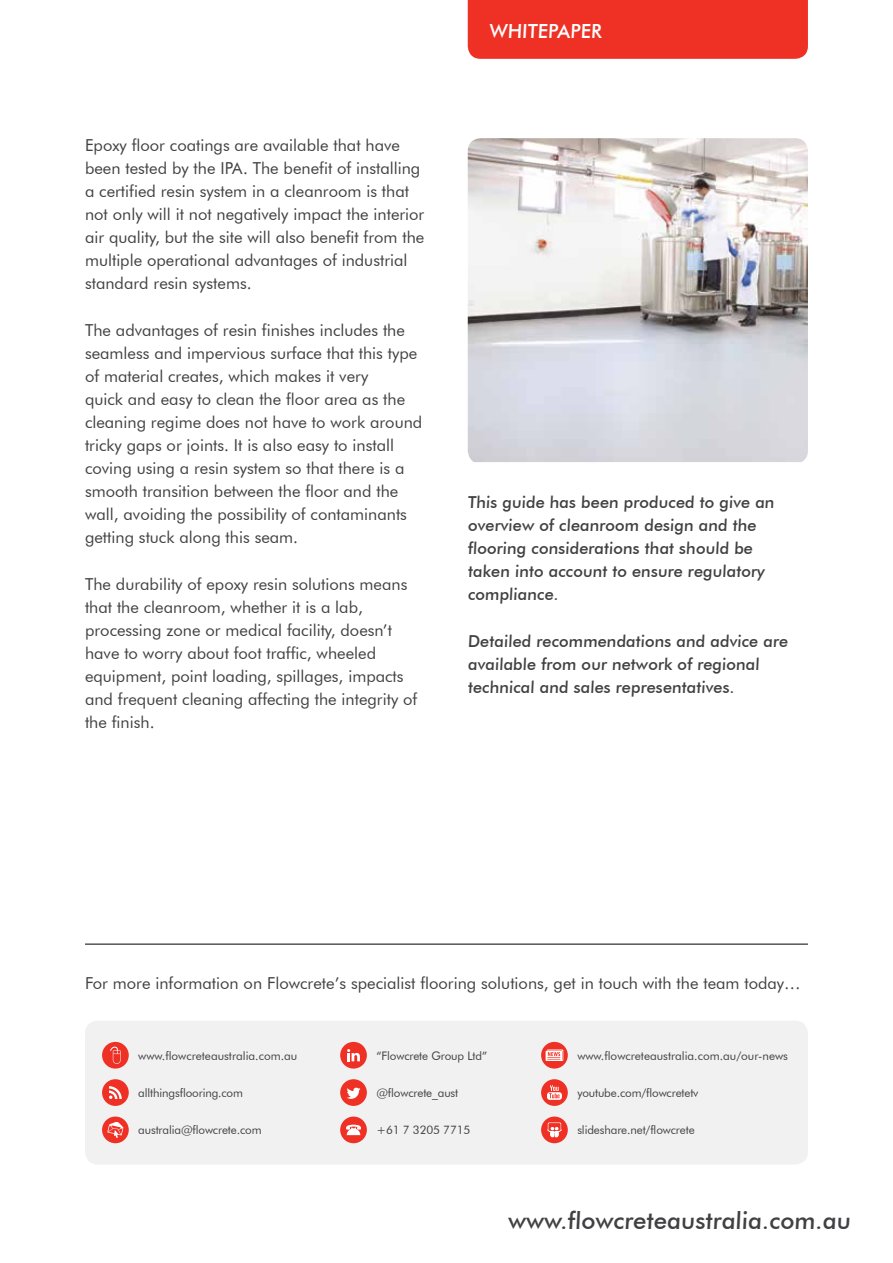
<style>
.page{position:relative;width:893px;height:1263px;background:#fff}
.page>*{position:absolute;margin:0;border:0;box-sizing:border-box;transform-origin:0 0}
.t1{font:500 24px "Futura BT";color:#414042}
.t2{font:500 19.5px "Futura BT";color:#fff}
.t3{font:16.5px/23.1px "Futura BT";color:#414042}
.t4{font:500 16.5px/23.1px "Futura BT";color:#414042}
.t5{font:11.7px "Futura BT";letter-spacing:-.01em;color:#414042}
</style>
<div class="page">
<div style="left:468px;top:0;width:340px;height:59px;background:#ee3124"></div>
<div style="left:85px;top:1021px;width:723px;height:143px;background:#f1f1f2;border-radius:13px"></div>
<hr style="left:85px;top:944px;width:723px;height:1px;background:#000">
<div style="left:102px;top:1042px;width:27px;height:26px;background:#ee3124;border-radius:50%"></div>
<svg style="left:110px;top:1047px;width:11px;height:17px"></svg>
<div style="left:340px;top:1042px;width:27px;height:26px;background:#ee3124;border-radius:50%"></div>
<svg style="left:347px;top:1049px;width:13px;height:12px"></svg>
<div style="left:541px;top:1042px;width:27px;height:26px;background:#ee3124;border-radius:50%"></div>
<svg style="left:546px;top:1049px;width:17px;height:12px"></svg>
<div style="left:102px;top:1079px;width:27px;height:27px;background:#ee3124;border-radius:50%"></div>
<svg style="left:109px;top:1086px;width:13px;height:13px"></svg>
<div style="left:340px;top:1079px;width:27px;height:27px;background:#ee3124;border-radius:50%"></div>
<svg style="left:347px;top:1088px;width:13px;height:11px"></svg>
<div style="left:541px;top:1079px;width:27px;height:27px;background:#ee3124;border-radius:50%"></div>
<svg style="left:547px;top:1085px;width:15px;height:15px"></svg>
<div style="left:102px;top:1116px;width:27px;height:27px;background:#ee3124;border-radius:50%"></div>
<svg style="left:107px;top:1122px;width:16px;height:16px"></svg>
<div style="left:340px;top:1116px;width:27px;height:27px;background:#ee3124;border-radius:50%"></div>
<svg style="left:346px;top:1125px;width:15px;height:10px"></svg>
<div style="left:541px;top:1116px;width:27px;height:27px;background:#ee3124;border-radius:50%"></div>
<svg style="left:547px;top:1122px;width:15px;height:15px"></svg>
<img style="left:468px;top:138px;width:340px;height:324px">
<p class="t3" style="left:85px;top:133px;width:341px">Epoxy floor coatings are available that have been tested by the IPA. The benefit of installing a certified resin system in a cleanroom is that not only will it not negatively impact the interior air quality, but the site will also benefit from the multiple operational advantages of industrial standard resin systems.</p>
<p class="t3" style="left:85px;top:318px;width:339px">The advantages of resin finishes includes the seamless and impervious surface that this type of material creates, which makes it very<br>quick and easy to clean the floor area as the cleaning regime does not have to work around tricky gaps or joints. It is also easy to install coving using a resin system so that there is a smooth transition between the floor and the wall, avoiding the possibility of contaminants getting stuck along this seam.</p>
<p class="t3" style="left:85px;top:572px;width:334px">The durability of epoxy resin solutions means that the cleanroom, whether it is a lab, processing zone or medical facility, doesn’t have to worry about foot traffic, wheeled equipment, point loading, spillages, impacts and frequent cleaning affecting the integrity of the finish.</p>
<p class="t2" style="left:489px;top:19px;width:114px">WHITEPAPER</p>
<p class="t4" style="left:468px;top:490px;width:309px">This guide has been produced to give an overview of cleanroom design and the flooring considerations that should be taken into account to ensure regulatory compliance.</p>
<p class="t4" style="left:468px;top:629px;width:323px">Detailed recommendations and advice are available from our network of regional technical and sales representatives.</p>
<p class="t3" style="left:85px;top:971px;width:717px">For more information on Flowcrete’s specialist flooring solutions, get in touch with the team today…</p>
<p class="t5" style="left:138px;top:1048px;width:161px">www.flowcreteaustralia.com.au</p>
<p class="t5" style="left:376px;top:1048px;width:112px">“Flowcrete Group Ltd”</p>
<p class="t5" style="left:577px;top:1048px;width:212px">www.flowcreteaustralia.com.au/our-news</p>
<p class="t5" style="left:138px;top:1086px;width:106px">allthingsflooring.com</p>
<p class="t5" style="left:376px;top:1086px;width:83px">@flowcrete_aust</p>
<p class="t5" style="left:577px;top:1086px;width:123px">youtube.com/flowcretetv</p>
<p class="t5" style="left:138px;top:1123px;width:125px">australia@flowcrete.com</p>
<p class="t5" style="left:376px;top:1123px;width:96px">+61 7 3205 7715</p>
<p class="t5" style="left:577px;top:1123px;width:119px">slideshare.net/flowcrete</p>
<h1 class="t1" style="left:508px;top:1206px;width:345px">www.flowcreteaustralia.com.au</h1>
</div>
